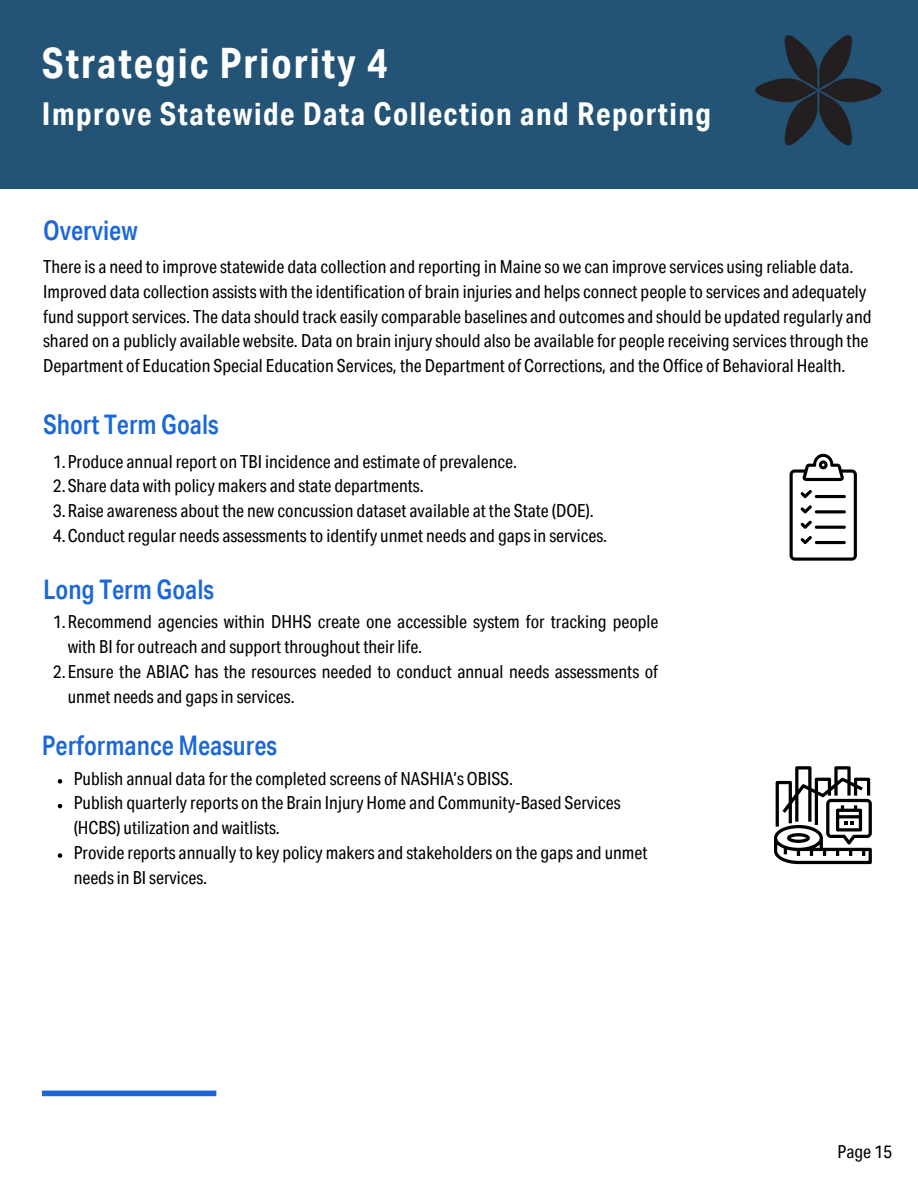
<style>
.page{position:relative;width:918px;height:1188px;background:#fff}
.page>*{position:absolute;margin:0;border:0;box-sizing:border-box;transform-origin:0 0}
.t1{font:700 42px "Aktiv Grotesk Cd";letter-spacing:.045em;color:#fff}
.t2{font:700 31.5px "Aktiv Grotesk Cd";letter-spacing:.045em;color:#fff}
.t3{font:500 27px "Aktiv Grotesk Cd";color:#1b67d8}
.t4{font:18px/24.8px "Aktiv Grotesk Cd";color:#000}
</style>
<div class="page">
<div style="left:0;top:0;width:918px;height:189px;background:#235476"></div>
<img style="left:755px;top:35px;width:127px;height:111px">
<div style="left:42px;top:1091px;width:174px;height:5px;background:#1b67d8"></div>
<svg style="left:790px;top:454px;width:67px;height:107px"></svg>
<svg style="left:58px;top:779px;width:4px;height:5px"></svg>
<svg style="left:58px;top:804px;width:4px;height:4px"></svg>
<svg style="left:58px;top:853px;width:4px;height:5px"></svg>
<svg style="left:774px;top:766px;width:98px;height:98px"></svg>
<p class="t1" style="left:42px;top:48px;width:347px">Strategic Priority 4</p>
<p class="t2" style="left:42px;top:102px;width:671px">Improve Statewide Data Collection and Reporting</p>
<p class="t3" style="left:43px;top:220px;width:96px">Overview</p>
<p class="t4" style="left:43px;top:257px;width:830px">There is a need to improve statewide data collection and reporting in Maine so we can improve services using reliable data.<br>Improved data collection assists with the identification of brain injuries and helps connect people to services and adequately fund support services. The data should track easily comparable baselines and outcomes and should be updated regularly and shared on a publicly available website. Data on brain injury should also be available for people receiving services through the Department of Education Special Education Services, the Department of Corrections, and the Office of Behavioral Health.</p>
<p class="t3" style="left:43px;top:415px;width:177px">Short Term Goals</p>
<p class="t4" style="left:53px;top:452px;width:466px">1.Produce annual report on TBI incidence and estimate of prevalence.</p>
<p class="t4" style="left:53px;top:476px;width:372px">2.Share data with policy makers and state departments.</p>
<p class="t4" style="left:53px;top:501px;width:542px">3.Raise awareness about the new concussion dataset available at the State (DOE).</p>
<p class="t4" style="left:53px;top:526px;width:556px">4.Conduct regular needs assessments to identify unmet needs and gaps in services.</p>
<p class="t3" style="left:43px;top:580px;width:172px">Long Term Goals</p>
<p class="t4" style="left:68px;top:612px;width:592px;text-indent:-15px">1.Recommend agencies within DHHS create one accessible system for tracking people with BI for outreach and support throughout their life.</p>
<p class="t4" style="left:68px;top:662px;width:592px;text-indent:-15px">2.Ensure the ABIAC has the resources needed to conduct annual needs assessments of unmet needs and gaps in services.</p>
<p class="t3" style="left:42px;top:736px;width:236px">Performance Measures</p>
<p class="t4" style="left:74px;top:768px;width:441px">Publish annual data for the completed screens of NASHIA’s OBISS.</p>
<p class="t4" style="left:74px;top:793px;width:548px">Publish quarterly reports on the Brain Injury Home and Community-Based Services (HCBS) utilization and waitlists.</p>
<p class="t4" style="left:74px;top:843px;width:575px">Provide reports annually to key policy makers and stakeholders on the gaps and unmet needs in BI services.</p>
<p class="t4" style="left:838px;top:1142px;width:56px">Page 15</p>
</div>
